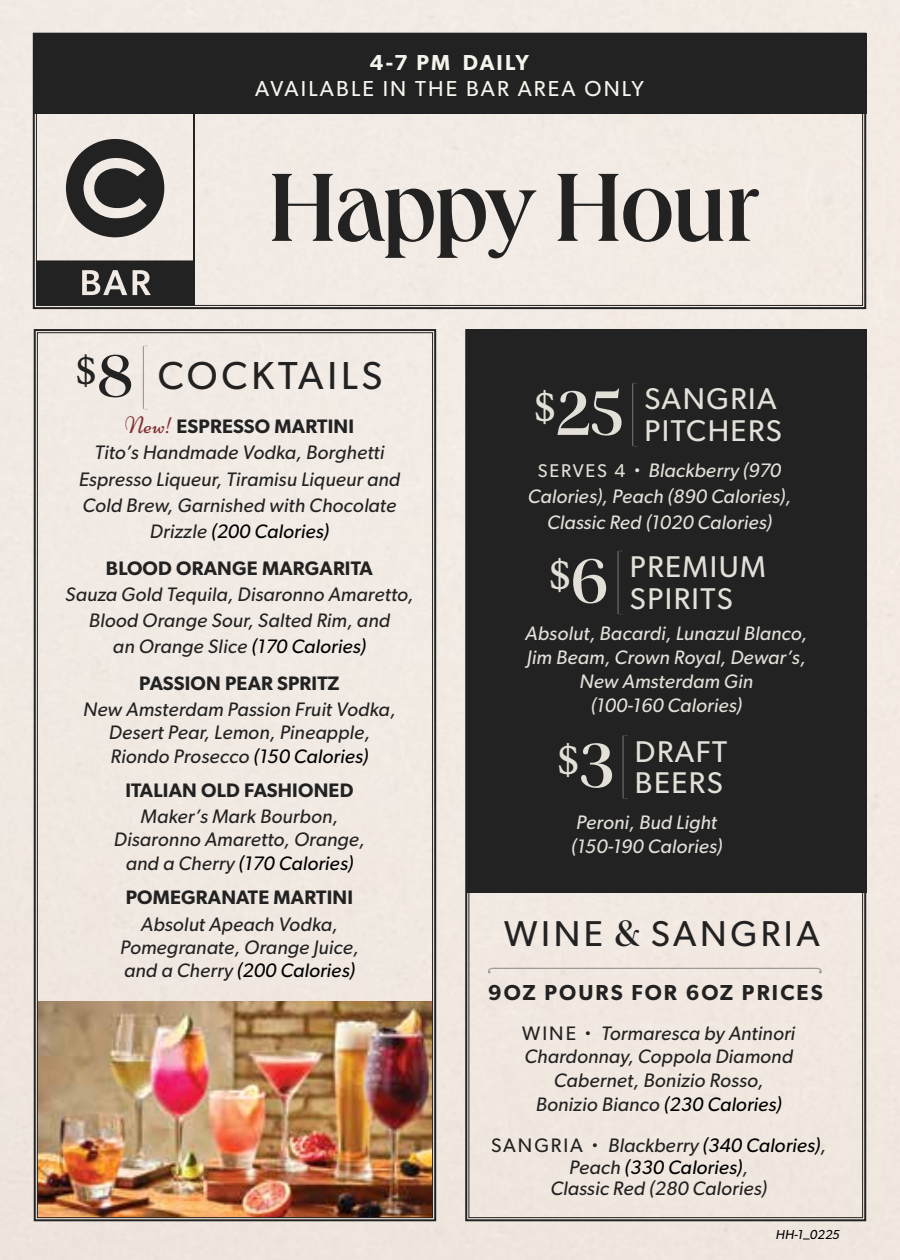
<style>
.page{position:relative;width:900px;height:1260px;background:#fff}
.page>*{position:absolute;margin:0;border:0;box-sizing:border-box;transform-origin:0 0}
.t1{font:500 100px "Queens";letter-spacing:-.025em;color:#232222}
.t2{font:500 64.75px "Queens";color:#e3e0d8}
.t3{font:45.75px "Athelas";color:#e3e0d8}
.t4{font:43.5px "Athelas";color:#232222}
.t5{font:39.25px "Gibson";letter-spacing:.1em;color:#232222}
.t6{font:36px "Gibson";letter-spacing:.1em;color:#232222}
.t7{font:30px/31.5px "Gibson";letter-spacing:.05em;color:#e3e0d8}
.t8{font:21.75px "Gibson";letter-spacing:.1em;color:#f5f4ec}
.t9{font:600 21.75px "Gibson";letter-spacing:.1em;color:#232222}
.t10{font:600 21.75px "Gibson";letter-spacing:.1em;color:#f5f4ec}
.t11{font:italic 19.5px/23.5px "Gibson";letter-spacing:.01em;color:#232222;text-align:center}
.t12{font:italic 19.5px/24px "Gibson";letter-spacing:.01em;color:#e3e0d8;text-align:center}
.t13{font:600 19.5px "Gibson";letter-spacing:.01em;color:#232222}
.t14{font:italic 13px "Gibson";letter-spacing:.01em;color:#000}
.s1{font-family:"Queens";font-weight:500;font-size:62px}
.s2{font-family:"Niconne";font-style:normal;font-size:24px;color:#813134}
.s3{font-weight:600;font-style:normal}
.s4{color:#000}
.s5{font-style:normal;font-size:18.5px}
.s6{font-style:normal;font-size:13px}
.s7{font-family:"Queens";font-weight:500;font-size:64.75px}
.s8{font-family:"Queens";font-weight:500;font-size:38px}
.s9{font-style:normal}
</style>
<div class="page">
<svg style="left:464px;top:328px;width:403px;height:894px;background:#6d6966"></svg>
<img style="left:33px;top:328px;width:404px;height:894px">
<div style="left:32px;top:32px;width:835px;height:278px;background:#f2ebe4"></div>
<svg style="left:36px;top:260px;width:157px;height:46px;background:#3c3a3a"></svg>
<svg style="left:66px;top:139px;width:98px;height:98px;background:#6d6a68"></svg>
<hr style="left:193px;top:69px;width:1px;height:237px;background:#232222">
<div style="left:33px;top:34px;width:833px;height:80px;background:#232222"></div>
<p class="t10" style="left:370px;top:49px;width:161px">4-7 PM DAILY</p>
<p class="t8" style="left:255px;top:75px;width:390px">AVAILABLE IN THE BAR AREA ONLY</p>
<h1 class="t1" style="left:267px;top:143px;width:494px">Happy Hour</h1>
<h3 class="t4" style="left:75px;top:336px;width:60px">$<span class="s1">8</span></h3>
<h3 class="t5" style="left:158px;top:352px;width:226px">COCKTAILS</h3>
<p class="t11" style="left:79px;top:413px;width:323px;line-height:26px"><span class="s2">New!</span> <span class="s3">ESPRESSO MARTINI<br></span>Tito’s Handmade Vodka, Borghetti<br>Espresso Liqueur, Tiramisu Liqueur and<br>Cold Brew, Garnished with Chocolate<br>Drizzle <span class="s4">(200 Calories)</span></p>
<p class="t13" style="left:106px;top:556px;width:268px">BLOOD ORANGE MARGARITA</p>
<p class="t11" style="left:65px;top:581px;width:350px;line-height:26px">Sauza Gold Tequila, Disaronno Amaretto,<br>Blood Orange Sour, Salted Rim, and<br>an Orange Slice <span class="s4">(170 Calories)</span></p>
<p class="t13" style="left:139px;top:671px;width:202px">PASSION PEAR SPRITZ</p>
<p class="t11" style="left:83px;top:697px;width:314px">New Amsterdam Passion Fruit Vodka,<br>Desert Pear, Lemon, Pineapple,<br>Riondo Prosecco <span class="s4">(150 Calories)</span></p>
<p class="t13" style="left:125px;top:778px;width:230px">ITALIAN OLD FASHIONED</p>
<p class="t11" style="left:114px;top:804px;width:252px">Maker’s Mark Bourbon,<br>Disaronno Amaretto, Orange, and a Cherry <span class="s4">(170 Calories)</span></p>
<p class="t13" style="left:126px;top:886px;width:229px">POMEGRANATE MARTINI</p>
<p class="t11" style="left:120px;top:912px;width:240px">Absolut Apeach Vodka,<br>Pomegranate, Orange Juice, and a Cherry <span class="s4">(200 Calories)</span></p>
<h2 class="t2" style="left:533px;top:372px;width:92px"><sup>$</sup>25</h2>
<h3 class="t7" style="left:645px;top:383px;width:139px">SANGRIA<br>PITCHERS</h3>
<p class="t12" style="left:528px;top:457px;width:265px;line-height:26px"><span class="s5">SERVES 4</span> <span class="s6">•</span> Blackberry (970<br>Calories), Peach (890 Calories),<br>Classic Red (1020 Calories)</p>
<h3 class="t3" style="left:548px;top:539px;width:62px">$<span class="s7">6</span></h3>
<h3 class="t7" style="left:630px;top:551px;width:138px">PREMIUM<br>SPIRITS</h3>
<p class="t12" style="left:525px;top:621px;width:284px">Absolut, Bacardi, Lunazul Blanco,<br>Jim Beam, Crown Royal, Dewar’s,<br>New Amsterdam Gin<br>(100-160 Calories)</p>
<h3 class="t3" style="left:556px;top:723px;width:60px">$<span class="s7">3</span></h3>
<h3 class="t7" style="left:635px;top:735px;width:94px">DRAFT<br>BEERS</h3>
<p class="t12" style="left:571px;top:810px;width:153px;text-align:left">Peroni, Bud Light (150-190 Calories)</p>
<h3 class="t6" style="left:504px;top:912px;width:317px">WINE <span class="s8">&amp;</span> SANGRIA</h3>
<p class="t9" style="left:488px;top:980px;width:336px">9OZ POURS FOR 6OZ PRICES</p>
<p class="t11" style="left:522px;top:1021px;width:274px"><span class="s9">WINE</span> <span class="s6">•</span> Tormaresca by Antinori<br>Chardonnay, Coppola Diamond<br>Cabernet, Bonizio Rosso,<br>Bonizio Bianco <span class="s4">(230 Calories)</span></p>
<p class="t11" style="left:491px;top:1134px;width:337px;line-height:21.8px"><span class="s9">SANGRIA</span> <span class="s6">•</span> Blackberry <span class="s4">(340 Calories)</span>,<br>Peach <span class="s4">(330 Calories)</span>,<br>Classic Red (280 Calories)</p>
<p class="t14" style="left:776px;top:1227px;width:65px">HH-1_0225</p>
</div>
